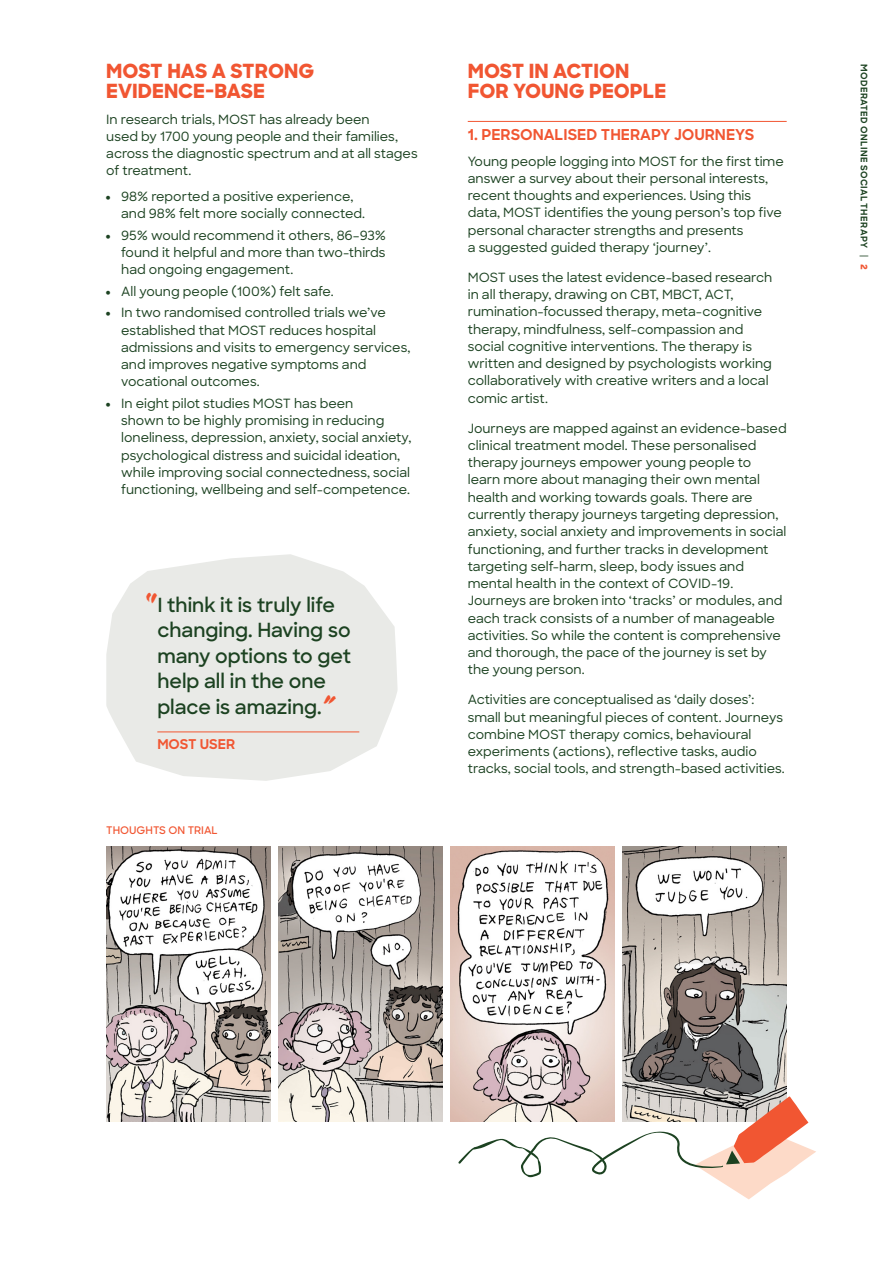
<style>
.page{position:relative;width:893px;height:1263px;background:#fff}
.page>*{position:absolute;margin:0;border:0;box-sizing:border-box;transform-origin:0 0}
.t1{font:600 19.5px/25.5px "Sharp Sans";color:#1c4221}
.t2{font:800 19.5px/19.5px "Sharp Sans";color:#f15632}
.t3{font:700 15px "Sharp Sans";color:#f15632}
.t4{font:700 13.5px "Sharp Sans";letter-spacing:-.005em;color:#f15632}
.t5{font:500 12.75px/17.2px "Sharp Sans";color:#1c4221}
.t6{font:600 10.5px "Sharp Sans";color:#f15632}
.t7{font:700 9px "Sharp Sans";letter-spacing:.045em;color:#1c4221}
.s1{font-family:"Sharp Sans Display No 1";font-weight:900}
.s2{font-family:"Flood Std";font-weight:400;font-size:30px;color:#f15632}
.s3{font-weight:500}
.s4{font-weight:800;color:#f15632}
</style>
<div class="page">
<img style="left:106px;top:846px;width:164px;height:275px">
<img style="left:278px;top:846px;width:164px;height:275px">
<img style="left:450px;top:846px;width:164px;height:275px">
<img style="left:622px;top:846px;width:165px;height:250px">
<svg style="left:106px;top:554px;width:292px;height:227px;fill:#e9eae7"></svg>
<hr style="left:468px;top:121px;width:319px;height:1px;background:#f15632">
<hr style="left:157px;top:732px;width:202px;height:1px;background:#f15632">
<svg style="left:458px;top:1096px;width:358px;height:103px"></svg>
<h1 class="t2" style="left:106px;top:61px;width:209px">MOST HAS A STRONG<br>EVIDENCE-BASE</h1>
<p class="t5" style="left:106px;top:110px;width:313px">In research trials, MOST has already been<br>used by 1700 young people and their families, across the diagnostic spectrum and at all stages of treatment.</p>
<p class="t5" style="left:121px;top:187px;width:245px;text-indent:-15px"><span class="s1">•</span> 98% reported a positive experience, and 98% felt more socially connected.</p>
<p class="t5" style="left:121px;top:226px;width:266px;text-align:justify;text-indent:-15px"><span class="s1">•</span> 95% would recommend it others, 86–93% found it helpful and more than two-thirds had ongoing engagement.</p>
<p class="t5" style="left:106px;top:282px;width:229px"><span class="s1">•</span> All young people (100%) felt safe.</p>
<p class="t5" style="left:121px;top:304px;width:291px;text-indent:-15px"><span class="s1">•</span> In two randomised controlled trials we’ve established that MOST reduces hospital admissions and visits to emergency services, and improves negative symptoms and vocational outcomes.</p>
<p class="t5" style="left:121px;top:394px;width:292px;text-indent:-15px"><span class="s1">•</span> In eight pilot studies MOST has been<br>shown to be highly promising in reducing loneliness, depression, anxiety, social anxiety, psychological distress and suicidal ideation, while improving social connectedness, social functioning, wellbeing and self-competence.</p>
<h1 class="t1" style="left:157px;top:591px;width:195px;text-indent:-13px"><span class="s2">“</span>I think it is truly life changing. Having so many options to get help all in the one place is amazing.<span class="s2">”</span></h1>
<p class="t4" style="left:157px;top:734px;width:79px">MOST USER</p>
<p class="t6" style="left:106px;top:823px;width:113px">THOUGHTS ON TRIAL</p>
<h1 class="t2" style="left:468px;top:61px;width:200px">MOST IN ACTION<br>FOR YOUNG PEOPLE</h1>
<p class="t3" style="left:468px;top:123px;width:288px">1. PERSONALISED THERAPY JOURNEYS</p>
<p class="t5" style="left:468px;top:152px;width:318px">Young people logging into MOST for the first time answer a survey about their personal interests, recent thoughts and experiences. Using this data, MOST identifies the young person’s top five personal character strengths and presents<br>a suggested guided therapy ‘journey’.</p>
<p class="t5" style="left:468px;top:268px;width:306px">MOST uses the latest evidence-based research in all therapy, drawing on CBT, MBCT, ACT, rumination-focussed therapy, meta-cognitive therapy, mindfulness, self-compassion and social cognitive interventions. The therapy is written and designed by psychologists working collaboratively with creative writers and a local comic artist.</p>
<p class="t5" style="left:468px;top:419px;width:320px">Journeys are mapped against an evidence-based clinical treatment model. These personalised therapy journeys empower young people to learn more about managing their own mental health and working towards goals. There are currently therapy journeys targeting depression, anxiety, social anxiety and improvements in social functioning, and further tracks in development targeting self-harm, sleep, body issues and mental health in the context of COVID-19.<br>Journeys are broken into ‘tracks’ or modules, and each track consists of a number of manageable activities. So while the content is comprehensive and thorough, the pace of the journey is set by the young person.</p>
<p class="t5" style="left:468px;top:690px;width:319px">Activities are conceptualised as ‘daily doses’: small but meaningful pieces of content. Journeys combine MOST therapy comics, behavioural experiments (actions), reflective tasks, audio tracks, social tools, and strength-based activities.</p>
<p class="t7" style="left:871px;top:64px;width:207px;rotate:90deg">MODERATED ONLINE SOCIAL THERAPY <span class="s3">|</span> <span class="s4">2</span></p>
</div>
